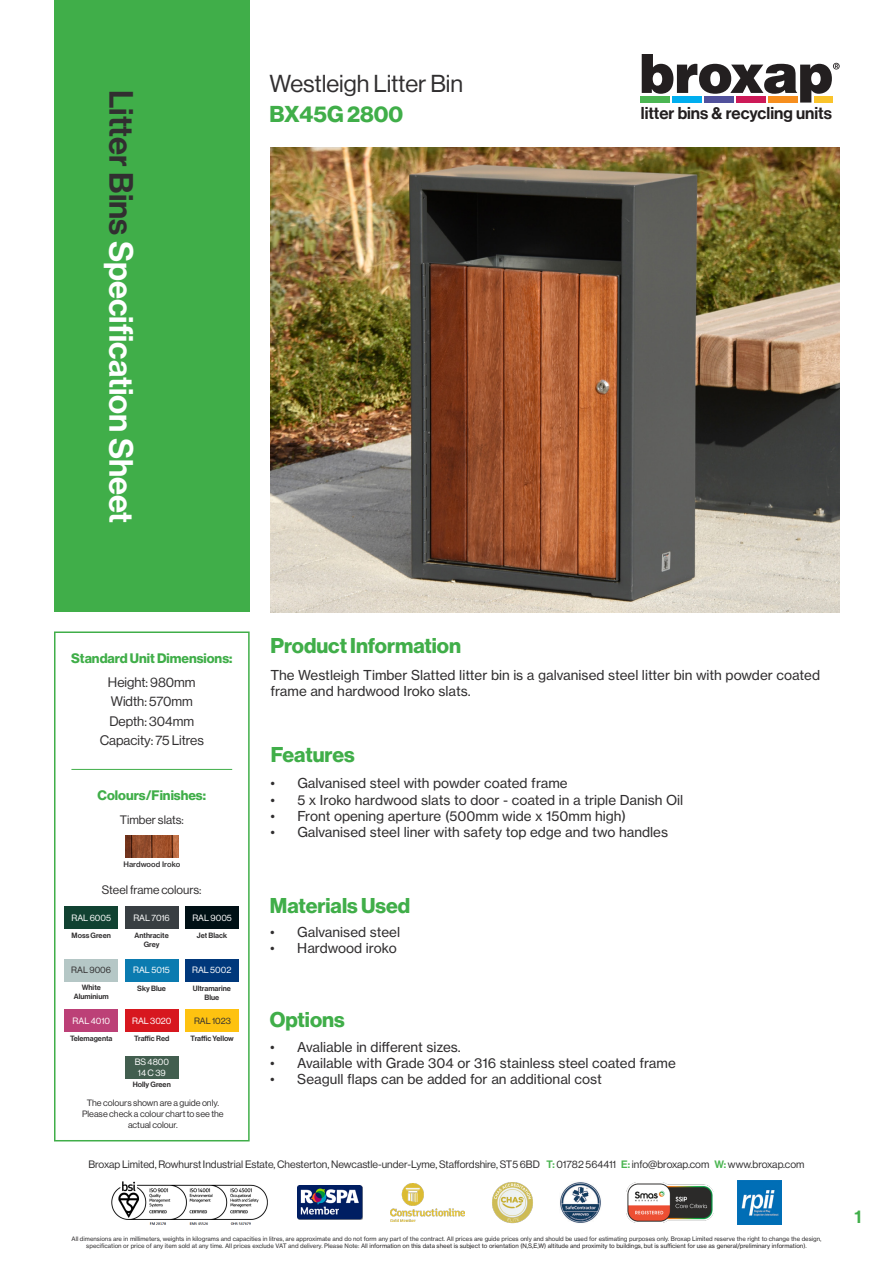
<style>
.page{position:relative;width:893px;height:1263px;background:#fff}
.page>*{position:absolute;margin:0;border:0;box-sizing:border-box;transform-origin:0 0}
.t1{font:33px "N Haas Grotesk DS Pro 65 Md";color:#fff}
.t2{font:24px "N Haas Grotesk DS Pro 55 Rg";color:#312f30}
.t3{font:22.5px "N Haas Grotesk DS Pro 75 Bd";color:#40ae49}
.t4{font:21px "N Haas Grotesk DS Pro 75 Bd";color:#40ae49}
.t5{font:18px "N Haas Grotesk DS Pro 65 Md";color:#40ae49}
.t6{font:16.8px "N Haas Grotesk DS Pro 65 Md";color:#231f20}
.t7{font:13.5px/16.2px "N Haas Grotesk TX Pro 55 Rg";color:#312f30}
.t8{font:13.5px/24px "N Haas Grotesk DS Pro 75 Bd";color:#40ae49;text-align:center}
.t9{font:13.5px "N Haas Grotesk DS Pro 55 Rg";color:#312f30}
.t10{font:12px "N Haas Grotesk DS Pro 55 Rg";color:#312f30}
.t11{font:10.5px "N Haas Grotesk DS Pro 55 Rg";color:#312f30}
.t12{font:9px "N Haas Grotesk DS Pro 55 Rg";color:#312f30}
.t13{font:9px "N Haas Grotesk DS Pro 55 Rg";color:#fff}
.t14{font:7.5px/9px "N Haas Grotesk DS Pro 65 Md";color:#312f30;text-align:center}
.t15{font:7.5px "N Haas Grotesk TX Pro 65 Md";color:#312f30}
.t16{font:6px/7.2px "N Haas Grotesk TX Pro 55 Rg";color:#312f30;text-align:center}
.s1{color:#312f30}
.s2{font-family:"N Haas Grotesk DS Pro 55 Rg";color:#312f30}
.s3{font-family:"N Haas Grotesk DS Pro 65 Md";color:#4ab550}
.s4{color:#231f20}
</style>
<div class="page">
<div style="left:54px;top:0;width:196px;height:612px;background:#40ae49"></div>
<svg style="left:642px;top:54px;width:198px;height:49px"></svg>
<div style="left:641px;top:97px;width:29px;height:6px;background:#4bb653"></div>
<div style="left:673px;top:97px;width:29px;height:6px;background:#00aeef"></div>
<div style="left:705px;top:97px;width:29px;height:6px;background:#51519c"></div>
<div style="left:737px;top:97px;width:29px;height:6px;background:#cd1a58"></div>
<div style="left:768px;top:97px;width:30px;height:6px;background:#f68e1e"></div>
<div style="left:814px;top:97px;width:18px;height:6px;background:#fac42b"></div>
<img style="left:297px;top:1185px;width:66px;height:34px">
<img style="left:391px;top:1184px;width:73px;height:37px">
<img style="left:112px;top:1181px;width:156px;height:44px">
<img style="left:560px;top:1182px;width:41px;height:41px">
<img style="left:492px;top:1182px;width:41px;height:41px">
<img style="left:626px;top:1182px;width:87px;height:40px">
<img style="left:738px;top:1181px;width:43px;height:43px">
<div style="left:54px;top:631px;width:196px;height:510px;border:2px solid #40ae49"></div>
<img style="left:270px;top:148px;width:570px;height:464px">
<hr style="left:71px;top:769px;width:161px;height:1px;background:#40ae49">
<img style="left:125px;top:835px;width:54px;height:23px">
<div style="left:125px;top:1056px;width:54px;height:22px;background:#425e4f"></div>
<div style="left:65px;top:906px;width:53px;height:23px;background:#114232"></div>
<div style="left:125px;top:907px;width:53px;height:22px;background:#383e42"></div>
<div style="left:186px;top:907px;width:53px;height:22px;background:#001015"></div>
<div style="left:65px;top:959px;width:53px;height:22px;background:#b5c7c6"></div>
<div style="left:125px;top:959px;width:53px;height:22px;background:#0b7bb0"></div>
<div style="left:185px;top:959px;width:54px;height:22px;background:#00387b"></div>
<div style="left:125px;top:1009px;width:53px;height:23px;background:#d7171f"></div>
<div style="left:186px;top:1009px;width:53px;height:23px;background:#fec210"></div>
<div style="left:65px;top:1009px;width:53px;height:23px;background:#bc4077"></div>
<h1 class="t1" style="left:140px;top:90px;width:435px;rotate:90deg"><span class="s1">Litter Bins</span> Specification Sheet</h1>
<p class="t2" style="left:270px;top:70px;width:195px">Westleigh Litter Bin</p>
<p class="t3" style="left:270px;top:101px;width:135px">BX45G 2800</p>
<h3 class="t6" style="left:641px;top:103px;width:193px">litter bins &amp; recycling units</h3>
<p class="t8" style="left:71px;top:646px;width:163px">Standard Unit Dimensions:<br><span class="s2">Height: 980mm</span></p>
<p class="t9" style="left:111px;top:694px;width:84px">Width: 570mm</p>
<p class="t9" style="left:109px;top:713px;width:86px">Depth: 304mm</p>
<p class="t9" style="left:100px;top:733px;width:106px">Capacity: 75 Litres</p>
<p class="t8" style="left:98px;top:784px;width:110px">Colours/Finishes:</p>
<p class="t10" style="left:120px;top:813px;width:65px">Timber slats:</p>
<p class="t15" style="left:123px;top:860px;width:58px">Hardwood Iroko</p>
<p class="t10" style="left:102px;top:883px;width:101px">Steel frame colours:</p>
<p class="t13" style="left:72px;top:912px;width:41px">RAL 6005</p>
<p class="t13" style="left:192px;top:912px;width:41px">RAL 9005</p>
<p class="t13" style="left:133px;top:912px;width:38px">RAL 7016</p>
<p class="t14" style="left:72px;top:931px;width:41px">Moss Green</p>
<p class="t14" style="left:135px;top:931px;width:36px">Anthracite</p>
<p class="t14" style="left:144px;top:940px;width:17px">Grey</p>
<p class="t14" style="left:197px;top:931px;width:32px">Jet Black</p>
<p class="t12" style="left:71px;top:964px;width:41px">RAL 9006</p>
<p class="t14" style="left:82px;top:983px;width:21px">White</p>
<p class="t14" style="left:74px;top:992px;width:36px">Aluminium</p>
<p class="t13" style="left:133px;top:964px;width:38px">RAL 5015</p>
<p class="t14" style="left:137px;top:983px;width:30px">Sky Blue</p>
<p class="t13" style="left:192px;top:964px;width:41px">RAL 5002</p>
<p class="t14" style="left:193px;top:983px;width:40px">Ultramarine<br>Blue</p>
<p class="t13" style="left:73px;top:1015px;width:39px">RAL 4010</p>
<p class="t13" style="left:132px;top:1015px;width:41px">RAL 3020</p>
<p class="t12" style="left:194px;top:1015px;width:38px">RAL 1023</p>
<p class="t14" style="left:70px;top:1034px;width:44px">Telemagenta</p>
<p class="t14" style="left:191px;top:1034px;width:45px">Traffic Yellow</p>
<p class="t14" style="left:134px;top:1034px;width:37px">Traffic Red</p>
<p class="t13" style="left:135px;top:1057px;width:36px">BS 4800</p>
<p class="t13" style="left:138px;top:1067px;width:29px">14 C 39</p>
<p class="t14" style="left:133px;top:1080px;width:40px">Holly Green</p>
<p class="t12" style="left:87px;top:1098px;width:134px">The colours shown are a guide only.</p>
<p class="t12" style="left:82px;top:1109px;width:143px">Please check a colour chart to see the</p>
<p class="t12" style="left:128px;top:1120px;width:51px">actual colour.</p>
<p class="t4" style="left:270px;top:633px;width:192px">Product Information</p>
<p class="t7" style="left:270px;top:667px;width:551px">The Westleigh Timber Slatted litter bin is a galvanised steel litter bin with powder coated frame and hardwood Iroko slats.</p>
<p class="t4" style="left:271px;top:743px;width:86px">Features</p>
<p class="t7" style="left:270px;top:775px;width:299px">• Galvanised steel with powder coated frame</p>
<p class="t7" style="left:270px;top:791px;width:414px">• 5 x Iroko hardwood slats to door - coated in a triple Danish Oil</p>
<p class="t7" style="left:270px;top:808px;width:357px">• Front opening aperture (500mm wide x 150mm high)</p>
<p class="t7" style="left:270px;top:824px;width:399px">• Galvanised steel liner with safety top edge and two handles</p>
<p class="t4" style="left:270px;top:893px;width:142px">Materials Used</p>
<p class="t7" style="left:270px;top:924px;width:131px">• Galvanised steel</p>
<p class="t7" style="left:270px;top:940px;width:128px">• Hardwood iroko</p>
<p class="t4" style="left:270px;top:1007px;width:76px">Options</p>
<p class="t7" style="left:270px;top:1039px;width:192px">• Avaliable in different sizes.</p>
<p class="t7" style="left:270px;top:1055px;width:407px">• Available with Grade 304 or 316 stainless steel coated frame</p>
<p class="t7" style="left:270px;top:1071px;width:333px">• Seagull flaps can be added for an additional cost</p>
<h3 class="t11" style="left:88px;top:1158px;width:717px">Broxap Limited, Rowhurst Industrial Estate, Chesterton, Newcastle-under-Lyme, Staffordshire, ST5 6BD <span class="s3">T:</span> 01782 564411 <span class="s3">E:</span> info@broxap.com <span class="s3">W:</span> www.broxap.com</h3>
<p class="t16" style="left:71px;top:1235px;width:751px">All dimensions are in millimeters, weights in kilograms and capacities in litres, are approximate and do not form any part of the contract. All prices are guide prices only and should be used for estimating purposes only. Broxap Limited reserve the right to change the design, specification or price of any item sold at any time. All prices exclude VAT and delivery. Please Note: All <span class="s4">information on this data sheet is subject to orientation (N,S,E,W) altitude and proximity to buildings, but is sufficient for use as general/preliminary information).</span></p>
<p class="t5" style="left:855px;top:1206px;width:9px">1</p>
</div>
